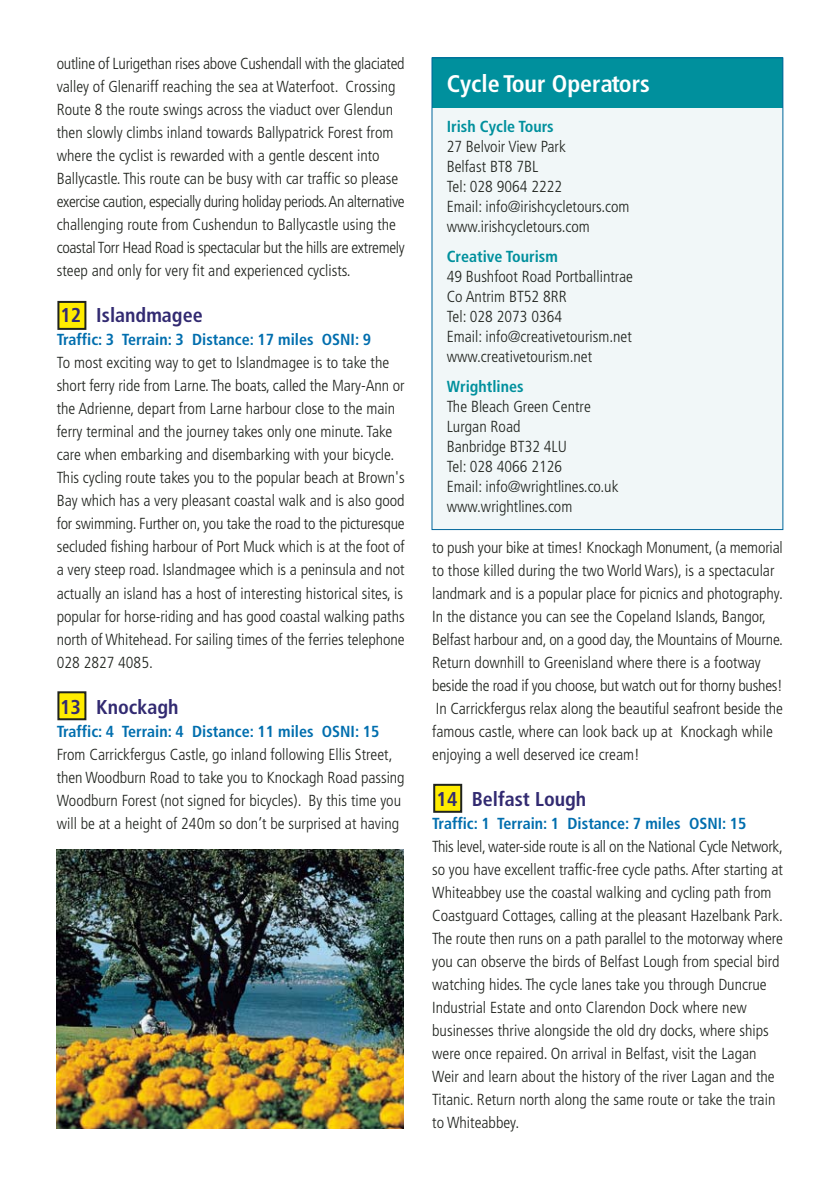
<style>
.page{position:relative;width:840px;height:1191px;background:#fff}
.page>*{position:absolute;margin:0;border:0;box-sizing:border-box;transform-origin:0 0}
.t1{font:700 condensed 24px "Frutiger";color:#fff}
.t2{font:700 condensed 20px "Frutiger";color:#322a71}
.t3{font:300 condensed 16px/23px "Frutiger";color:#20231e}
.t4{font:700 condensed 16px "Frutiger";color:#006eae}
.t5{font:700 condensed 16px "Frutiger";color:#00909d}
</style>
<div class="page">
<div style="left:432px;top:58px;width:350px;height:471px;background:#f1f7f8"></div>
<div style="left:432px;top:58px;width:350px;height:50px;background:#00909d"></div>
<div style="left:433px;top:784px;width:29px;height:28px;background:#ffec00;border:2px solid #20231e"></div>
<div style="left:57px;top:301px;width:29px;height:29px;background:#ffec00;border:2px solid #20231e"></div>
<div style="left:57px;top:691px;width:29px;height:29px;background:#ffec00;border:2px solid #20231e"></div>
<img style="left:57px;top:849px;width:346px;height:279px">
<p class="t3" style="left:57px;top:54px;width:349px">outline of Lurigethan rises above Cushendall with the glaciated valley of Glenariff reaching the sea at Waterfoot. Crossing Route 8 the route swings across the viaduct over Glendun then slowly climbs inland towards Ballypatrick Forest from where the cyclist is rewarded with a gentle descent into Ballycastle. This route can be busy with car traffic so please exercise caution, especially during holiday periods. An alternative challenging route from Cushendun to Ballycastle using the coastal Torr Head Road is spectacular but the hills are extremely steep and only for very fit and experienced cyclists.</p>
<p class="t2" style="left:61px;top:307px;width:144px">12 Islandmagee</p>
<p class="t4" style="left:57px;top:333px;width:316px">Traffic: 3 Terrain: 3 Distance: 17 miles OSNI: 9</p>
<p class="t3" style="left:57px;top:353px;width:349px">To most exciting way to get to Islandmagee is to take the short ferry ride from Larne. The boats, called the Mary-Ann or the Adrienne, depart from Larne harbour close to the main ferry terminal and the journey takes only one minute. Take care when embarking and disembarking with your bicycle.<br>This cycling route takes you to the popular beach at Brown's Bay which has a very pleasant coastal walk and is also good for swimming. Further on, you take the road to the picturesque secluded fishing harbour of Port Muck which is at the foot of a very steep road. Islandmagee which is a peninsula and not actually an island has a host of interesting historical sites, is popular for horse-riding and has good coastal walking paths north of Whitehead. For sailing times of the ferries telephone 028 2827 4085.</p>
<p class="t2" style="left:60px;top:698px;width:120px">13 Knockagh</p>
<p class="t4" style="left:57px;top:724px;width:324px">Traffic: 4 Terrain: 4 Distance: 11 miles OSNI: 15</p>
<p class="t3" style="left:57px;top:744px;width:349px">From Carrickfergus Castle, go inland following Ellis Street, then Woodburn Road to take you to Knockagh Road passing Woodburn Forest (not signed for bicycles). By this time you will be at a height of 240m so don’t be surprised at having</p>
<h1 class="t1" style="left:446px;top:74px;width:205px">Cycle Tour Operators</h1>
<p class="t5" style="left:446px;top:120px;width:108px">Irish Cycle Tours</p>
<p class="t3" style="left:446px;top:137px;width:184px;line-height:20px">27 Belvoir View Park<br>Belfast BT8 7BL<br>Tel: 028 9064 2222<br>Email: info@irishcycletours.com www.irishcycletours.com</p>
<p class="t5" style="left:446px;top:250px;width:113px">Creative Tourism</p>
<p class="t3" style="left:446px;top:267px;width:188px;line-height:20px">49 Bushfoot Road Portballintrae<br>Co Antrim BT52 8RR<br>Tel: 028 2073 0364<br>Email: info@creativetourism.net www.creativetourism.net</p>
<p class="t5" style="left:446px;top:380px;width:78px">Wrightlines</p>
<p class="t3" style="left:446px;top:397px;width:173px;line-height:20px">The Bleach Green Centre<br>Lurgan Road<br>Banbridge BT32 4LU<br>Tel: 028 4066 2126<br>Email: info@wrightlines.co.uk www.wrightlines.com</p>
<p class="t3" style="left:432px;top:537px;width:352px">to push your bike at times! Knockagh Monument, (a memorial to those killed during the two World Wars), is a spectacular landmark and is a popular place for picnics and photography.<br>In the distance you can see the Copeland Islands, Bangor, Belfast harbour and, on a good day, the Mountains of Mourne.<br>Return downhill to Greenisland where there is a footway beside the road if you choose, but watch out for thorny bushes!<br>In Carrickfergus relax along the beautiful seafront beside the famous castle, where can look back up at Knockagh while enjoying a well deserved ice cream!</p>
<p class="t2" style="left:436px;top:790px;width:151px">14 Belfast Lough</p>
<p class="t4" style="left:432px;top:816px;width:316px">Traffic: 1 Terrain: 1 Distance: 7 miles OSNI: 15</p>
<p class="t3" style="left:432px;top:836px;width:352px">This level, water-side route is all on the National Cycle Network, so you have excellent traffic-free cycle paths. After starting at Whiteabbey use the coastal walking and cycling path from Coastguard Cottages, calling at the pleasant Hazelbank Park.<br>The route then runs on a path parallel to the motorway where you can observe the birds of Belfast Lough from special bird watching hides. The cycle lanes take you through Duncrue Industrial Estate and onto Clarendon Dock where new businesses thrive alongside the old dry docks, where ships were once repaired. On arrival in Belfast, visit the Lagan Weir and learn about the history of the river Lagan and the Titanic. Return north along the same route or take the train to Whiteabbey.</p>
</div>
